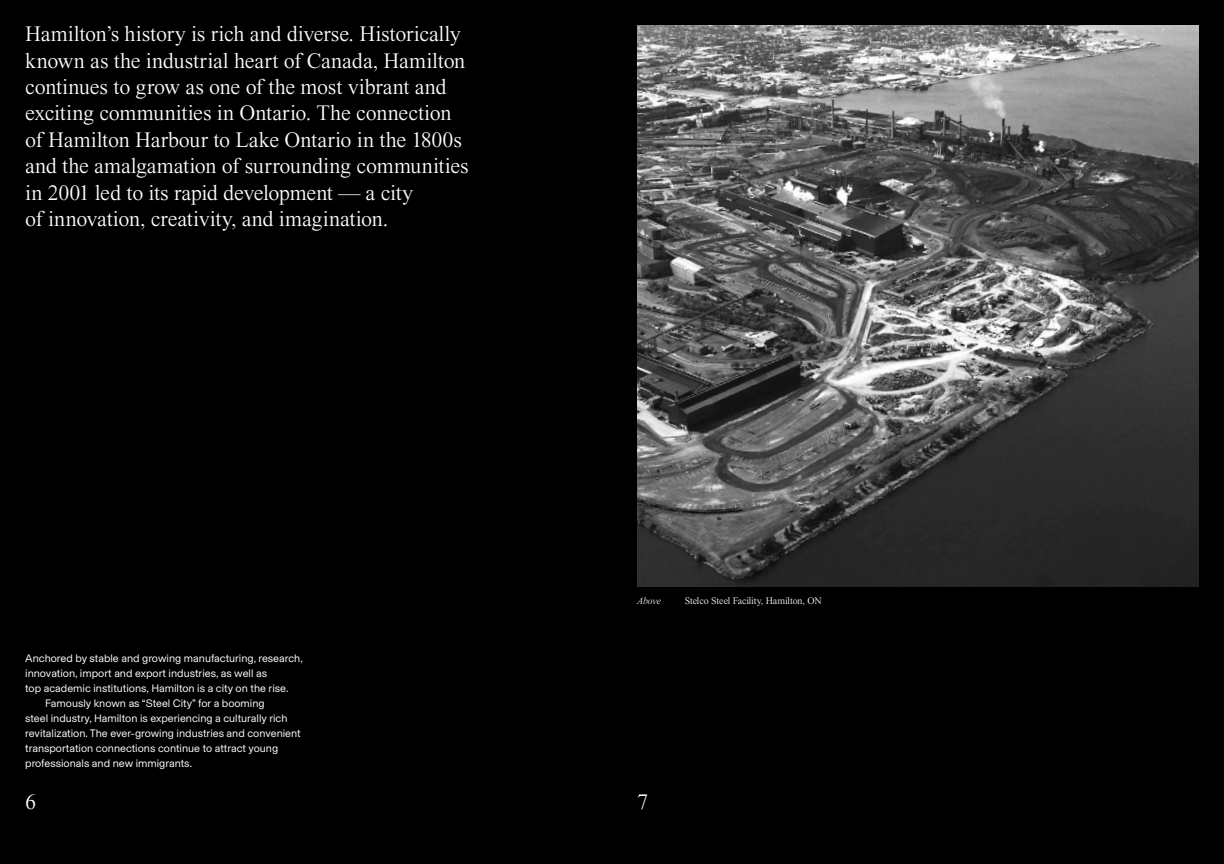
<style>
.page{position:relative;width:1224px;height:864px;background:#fff}
.page>*{position:absolute;margin:0;border:0;box-sizing:border-box;transform-origin:0 0}
.t1{font:300 22px/26.4px "Times Now";letter-spacing:-.01em;color:#fff}
.t2{font:11px "Basel Grotesk";color:#fff}
.t3{font:300 10px "Times Now";letter-spacing:-.015em;color:#fff}
.t4{font:italic 300 10px "Times Now";letter-spacing:-.02em;color:#fff}
</style>
<div class="page">
<div style="left:0;top:0;width:612px;height:864px;background:#000"></div>
<div style="left:612px;top:0;width:612px;height:864px;background:#000"></div>
<img style="left:637px;top:25px;width:562px;height:562px">
<p class="t1" style="left:25px;top:21px;width:445px">Hamilton’s history is rich and diverse. Historically known as the industrial heart of Canada, Hamilton continues to grow as one of the most vibrant and exciting communities in Ontario. The connection of Hamilton Harbour to Lake Ontario in the 1800s and the amalgamation of surrounding communities in 2001 led to its rapid development — a city<br>of innovation, creativity, and imagination.</p>
<p class="t2" style="left:25px;top:651px;width:279px">Anchored by stable and growing manufacturing, research,</p>
<p class="t2" style="left:25px;top:666px;width:243px">innovation, import and export industries, as well as</p>
<p class="t2" style="left:25px;top:681px;width:265px">top academic institutions, Hamilton is a city on the rise.</p>
<p class="t2" style="left:45px;top:696px;width:221px">Famously known as “Steel City” for a booming</p>
<p class="t2" style="left:25px;top:711px;width:264px">steel industry, Hamilton is experiencing a culturally rich</p>
<p class="t2" style="left:25px;top:726px;width:277px">revitalization. The ever-growing industries and convenient</p>
<p class="t2" style="left:25px;top:741px;width:255px">transportation connections continue to attract young</p>
<p class="t2" style="left:25px;top:756px;width:168px">professionals and new immigrants.</p>
<p class="t4" style="left:637px;top:595px;width:25px">Above</p>
<p class="t3" style="left:685px;top:595px;width:138px">Stelco Steel Facility, Hamilton, ON</p>
<h1 class="t1" style="left:25px;top:788px;width:12px">6</h1>
<h1 class="t1" style="left:637px;top:788px;width:12px">7</h1>
</div>
